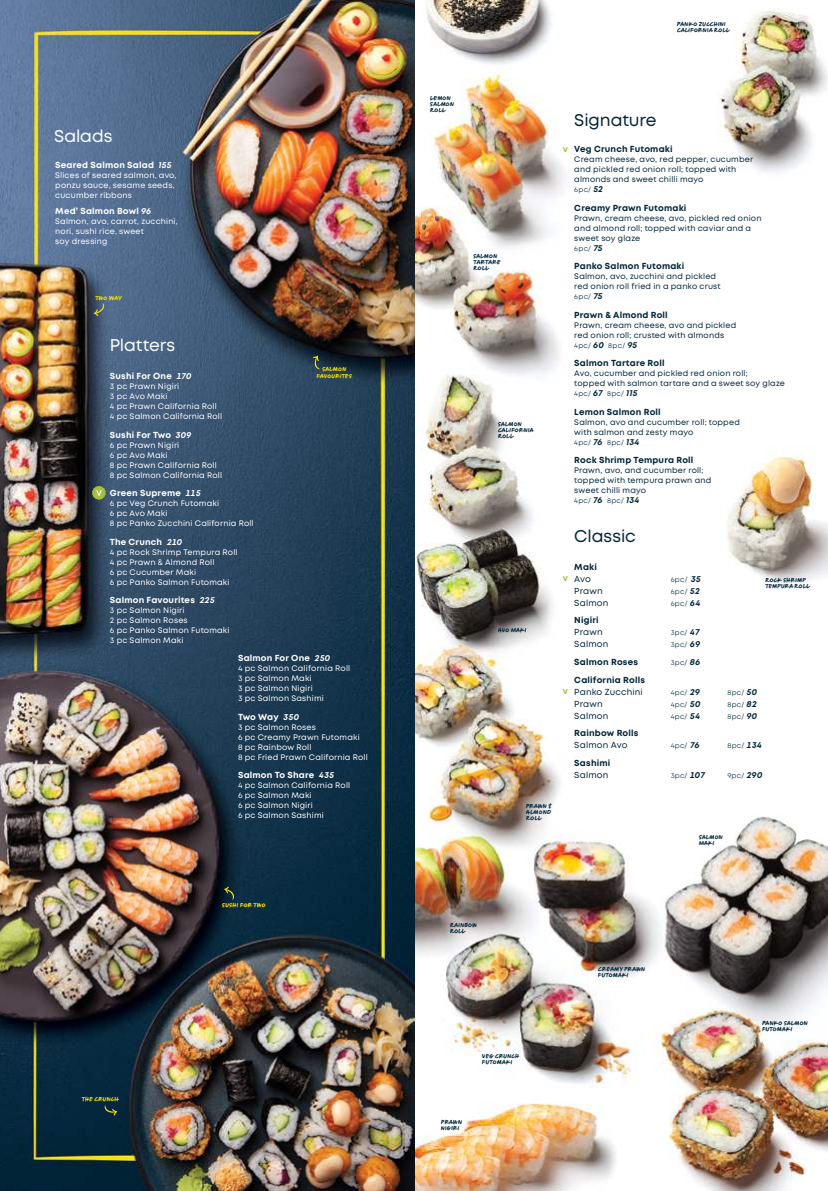
<style>
.page{position:relative;width:828px;height:1191px;background:#fff}
.page>*{position:absolute;margin:0;border:0;box-sizing:border-box;transform-origin:0 0}
.t1{font:17px "Mont";letter-spacing:-.01em;color:#00263a}
.t2{font:17px "Mont";letter-spacing:-.005em;color:#fff}
.t3{font:10px "Fave Hand";letter-spacing:.045em;color:#00263a}
.t4{font:10px "Fave Hand";letter-spacing:.035em;color:#f9e200}
.t5{font:700 9px "Mont";color:#99ca3b}
.t6{font:700 8.8px "Mont";letter-spacing:.02em;color:#00263a}
.t7{font:700 8.8px "Mont";letter-spacing:.02em;color:#fff}
.t8{font:8.8px "Mont";letter-spacing:.015em;color:#00263a}
.t9{font:8px/10px "Mont";letter-spacing:.02em;color:#fff}
.t10{font:8px/10px "Mont";letter-spacing:.02em;color:#00263a}
.t11{font:7px "Mont";letter-spacing:.045em;color:#00263a}
.s1{font-style:italic}
.s2{font-weight:700;font-style:italic;font-size:8.8px}
</style>
<div class="page">
<img style="left:0;top:0;width:828px;height:1191px">
<svg style="left:92px;top:486px;width:14px;height:14px"></svg>
<div style="left:560px;top:113px;width:111px;height:13px;background:#fff"></div>
<div style="left:560px;top:529px;width:111px;height:13px;background:#fff"></div>
<svg style="left:94px;top:303px;width:10px;height:13px"></svg>
<svg style="left:224px;top:886px;width:10px;height:14px"></svg>
<svg style="left:105px;top:1105px;width:12px;height:10px"></svg>
<svg style="left:313px;top:356px;width:7px;height:13px"></svg>
<h1 class="t2" style="left:54px;top:129px;width:60px">Salads</h1>
<p class="t7" style="left:55px;top:161px;width:118px">Seared Salmon Salad <span class="s1">155</span></p>
<p class="t9" style="left:55px;top:171px;width:123px">Slices of seared salmon, avo, ponzu sauce, sesame seeds, cucumber ribbons</p>
<p class="t7" style="left:55px;top:207px;width:97px">Med’ Salmon Bowl <span class="s1">96</span></p>
<p class="t9" style="left:55px;top:217px;width:124px">Salmon, avo, carrot, zucchini, nori, sushi rice, sweet<br>soy dressing</p>
<p class="t4" style="left:95px;top:293px;width:28px">Two Way</p>
<h1 class="t2" style="left:110px;top:338px;width:67px">Platters</h1>
<p class="t4" style="left:322px;top:364px;width:25px">Salmon</p>
<p class="t4" style="left:317px;top:371px;width:37px">Favourites</p>
<p class="t7" style="left:110px;top:372px;width:83px">Sushi For One <span class="s1">170</span></p>
<p class="t9" style="left:110px;top:382px;width:114px">3 pc Prawn Nigiri<br>3 pc Avo Maki<br>4 pc Prawn California Roll<br>4 pc Salmon California Roll</p>
<p class="t7" style="left:110px;top:431px;width:83px">Sushi For Two <span class="s1">309</span></p>
<p class="t9" style="left:110px;top:440px;width:114px">6 pc Prawn Nigiri<br>6 pc Avo Maki<br>8 pc Prawn California Roll<br>8 pc Salmon California Roll</p>
<p class="t7" style="left:110px;top:489px;width:93px">Green Supreme <span class="s1">115</span></p>
<p class="t9" style="left:110px;top:499px;width:145px">6 pc Veg Crunch Futomaki<br>6 pc Avo Maki<br>8 pc Panko Zucchini California Roll</p>
<p class="t7" style="left:110px;top:538px;width:74px">The Crunch <span class="s1">210</span></p>
<p class="t9" style="left:110px;top:547px;width:129px">4 pc Rock Shrimp Tempura Roll<br>4 pc Prawn &amp; Almond Roll<br>6 pc Cucumber Maki<br>6 pc Panko Salmon Futomaki</p>
<p class="t7" style="left:110px;top:596px;width:107px">Salmon Favourites <span class="s1">225</span></p>
<p class="t9" style="left:110px;top:606px;width:121px">3 pc Salmon Nigiri<br>2 pc Salmon Roses<br>6 pc Panko Salmon Futomaki<br>3 pc Salmon Maki</p>
<p class="t7" style="left:238px;top:654px;width:94px">Salmon For One <span class="s1">250</span></p>
<p class="t9" style="left:238px;top:664px;width:114px">4 pc Salmon California Roll<br>3 pc Salmon Maki<br>3 pc Salmon Nigiri<br>3 pc Salmon Sashimi</p>
<p class="t7" style="left:238px;top:713px;width:62px">Two Way <span class="s1">350</span></p>
<p class="t9" style="left:238px;top:722px;width:131px">3 pc Salmon Roses<br>6 pc Creamy Prawn Futomaki<br>8 pc Rainbow Roll<br>8 pc Fried Prawn California Roll</p>
<p class="t7" style="left:238px;top:771px;width:98px">Salmon To Share <span class="s1">435</span></p>
<p class="t9" style="left:238px;top:781px;width:114px">4 pc Salmon California Roll<br>6 pc Salmon Maki<br>6 pc Salmon Nigiri<br>6 pc Salmon Sashimi</p>
<p class="t4" style="left:82px;top:1094px;width:38px">The CruncH</p>
<p class="t4" style="left:222px;top:899px;width:45px">Sushi for Two</p>
<p class="t3" style="left:677px;top:18px;width:50px">Panko Zucchini</p>
<p class="t3" style="left:677px;top:24px;width:54px">California Roll</p>
<p class="t3" style="left:430px;top:93px;width:22px">Lemon</p>
<p class="t3" style="left:430px;top:99px;width:25px">Salmon</p>
<p class="t3" style="left:430px;top:105px;width:17px">Roll</p>
<p class="t3" style="left:473px;top:251px;width:25px">Salmon</p>
<p class="t3" style="left:473px;top:257px;width:28px">Tartare</p>
<p class="t3" style="left:473px;top:263px;width:17px">Roll</p>
<p class="t3" style="left:498px;top:419px;width:25px">Salmon</p>
<p class="t3" style="left:498px;top:425px;width:37px">California</p>
<p class="t3" style="left:498px;top:431px;width:17px">Roll</p>
<p class="t3" style="left:498px;top:624px;width:30px">Avo Maki</p>
<p class="t3" style="left:526px;top:800px;width:27px">Prawn &amp;</p>
<p class="t3" style="left:526px;top:806px;width:27px">Almond</p>
<p class="t3" style="left:526px;top:812px;width:17px">Roll</p>
<h1 class="t1" style="left:574px;top:113px;width:84px">Signature</h1>
<p class="t6" style="left:574px;top:145px;width:100px">Veg Crunch Futomaki</p>
<p class="t10" style="left:574px;top:155px;width:180px">Cream cheese, avo, red pepper, cucumber and pickled red onion roll; topped with almonds and sweet chilli mayo</p>
<p class="t11" style="left:574px;top:187px;width:30px">6pc/ <span class="s2">52</span></p>
<p class="t6" style="left:574px;top:204px;width:114px">Creamy Prawn Futomaki</p>
<p class="t10" style="left:574px;top:213px;width:189px">Prawn, cream cheese, avo, pickled red onion and almond roll; topped with caviar and a sweet soy glaze</p>
<p class="t11" style="left:574px;top:245px;width:30px">6pc/ <span class="s2">75</span></p>
<p class="t6" style="left:574px;top:262px;width:112px">Panko Salmon Futomaki</p>
<p class="t10" style="left:574px;top:272px;width:148px">Salmon, avo, zucchini and pickled red onion roll fried in a panko crust</p>
<p class="t11" style="left:574px;top:294px;width:30px">6pc/ <span class="s2">75</span></p>
<p class="t6" style="left:574px;top:311px;width:95px">Prawn &amp; Almond Roll</p>
<p class="t10" style="left:574px;top:320px;width:163px">Prawn, cream cheese, avo and pickled red onion roll; crusted with almonds</p>
<p class="t11" style="left:574px;top:342px;width:64px">4pc/ <span class="s2">60</span> 8pc/ <span class="s2">95</span></p>
<p class="t6" style="left:574px;top:359px;width:92px">Salmon Tartare Roll</p>
<p class="t10" style="left:574px;top:369px;width:212px">Avo, cucumber and pickled red onion roll;<br>topped with salmon tartare and a sweet soy glaze</p>
<p class="t11" style="left:574px;top:391px;width:65px">4pc/ <span class="s2">67</span> 8pc/ <span class="s2">115</span></p>
<p class="t6" style="left:574px;top:408px;width:88px">Lemon Salmon Roll</p>
<p class="t10" style="left:574px;top:417px;width:167px">Salmon, avo and cucumber roll; topped with salmon and zesty mayo</p>
<p class="t11" style="left:574px;top:439px;width:67px">4pc/ <span class="s2">76</span> 8pc/ <span class="s2">134</span></p>
<p class="t6" style="left:574px;top:456px;width:121px">Rock Shrimp Tempura Roll</p>
<p class="t10" style="left:574px;top:466px;width:138px">Prawn, avo, and cucumber roll; topped with tempura prawn and sweet chilli mayo</p>
<p class="t11" style="left:574px;top:498px;width:67px">4pc/ <span class="s2">76</span> 8pc/ <span class="s2">134</span></p>
<p class="t5" style="left:563px;top:145px;width:7px">v</p>
<h1 class="t1" style="left:574px;top:529px;width:63px">Classic</h1>
<p class="t6" style="left:574px;top:563px;width:24px">Maki</p>
<p class="t8" style="left:574px;top:575px;width:18px">Avo</p>
<p class="t11" style="left:671px;top:576px;width:32px">6pc/ <span class="s2">35</span></p>
<p class="t8" style="left:574px;top:587px;width:30px">Prawn</p>
<p class="t11" style="left:671px;top:588px;width:31px">6pc/ <span class="s2">52</span></p>
<p class="t8" style="left:574px;top:599px;width:36px">Salmon</p>
<p class="t11" style="left:671px;top:600px;width:31px">6pc/ <span class="s2">64</span></p>
<p class="t6" style="left:574px;top:616px;width:26px">Nigiri</p>
<p class="t8" style="left:574px;top:628px;width:30px">Prawn</p>
<p class="t11" style="left:671px;top:630px;width:31px">3pc/ <span class="s2">47</span></p>
<p class="t8" style="left:574px;top:640px;width:36px">Salmon</p>
<p class="t11" style="left:671px;top:642px;width:31px">3pc/ <span class="s2">69</span></p>
<p class="t6" style="left:574px;top:658px;width:65px">Salmon Roses</p>
<p class="t11" style="left:671px;top:659px;width:31px">3pc/ <span class="s2">86</span></p>
<p class="t6" style="left:574px;top:676px;width:72px">California Rolls</p>
<p class="t8" style="left:574px;top:688px;width:70px">Panko Zucchini</p>
<p class="t11" style="left:671px;top:689px;width:31px">4pc/ <span class="s2">29</span></p>
<p class="t11" style="left:727px;top:689px;width:31px">8pc/ <span class="s2">50</span></p>
<p class="t8" style="left:574px;top:700px;width:30px">Prawn</p>
<p class="t11" style="left:671px;top:701px;width:31px">4pc/ <span class="s2">50</span></p>
<p class="t11" style="left:727px;top:701px;width:31px">8pc/ <span class="s2">82</span></p>
<p class="t8" style="left:574px;top:712px;width:36px">Salmon</p>
<p class="t11" style="left:671px;top:713px;width:31px">4pc/ <span class="s2">54</span></p>
<p class="t11" style="left:727px;top:713px;width:31px">8pc/ <span class="s2">90</span></p>
<p class="t6" style="left:574px;top:729px;width:66px">Rainbow Rolls</p>
<p class="t8" style="left:574px;top:741px;width:55px">Salmon Avo</p>
<p class="t11" style="left:671px;top:743px;width:31px">4pc/ <span class="s2">76</span></p>
<p class="t11" style="left:727px;top:743px;width:36px">8pc/ <span class="s2">134</span></p>
<p class="t6" style="left:574px;top:759px;width:38px">Sashimi</p>
<p class="t8" style="left:574px;top:771px;width:36px">Salmon</p>
<p class="t11" style="left:671px;top:772px;width:36px">3pc/ <span class="s2">107</span></p>
<p class="t11" style="left:727px;top:772px;width:36px">9pc/ <span class="s2">290</span></p>
<p class="t5" style="left:563px;top:574px;width:7px">v</p>
<p class="t3" style="left:765px;top:574px;width:42px">Rock Shrimp</p>
<p class="t3" style="left:765px;top:580px;width:46px">Tempura Roll</p>
<p class="t5" style="left:563px;top:687px;width:7px">v</p>
<p class="t3" style="left:699px;top:832px;width:25px">Salmon</p>
<p class="t3" style="left:699px;top:838px;width:17px">Maki</p>
<p class="t3" style="left:450px;top:919px;width:28px">Rainbow</p>
<p class="t3" style="left:450px;top:925px;width:17px">Roll</p>
<p class="t3" style="left:482px;top:1050px;width:38px">Veg Crunch</p>
<p class="t3" style="left:482px;top:1056px;width:31px">Futomaki</p>
<p class="t3" style="left:441px;top:1116px;width:22px">Prawn</p>
<p class="t3" style="left:441px;top:1122px;width:20px">Nigiri</p>
<p class="t3" style="left:598px;top:963px;width:48px">Creamy Prawn</p>
<p class="t3" style="left:598px;top:969px;width:31px">Futomaki</p>
<p class="t3" style="left:762px;top:1018px;width:47px">Panko Salmon</p>
<p class="t3" style="left:762px;top:1024px;width:31px">Futomaki</p>
</div>
